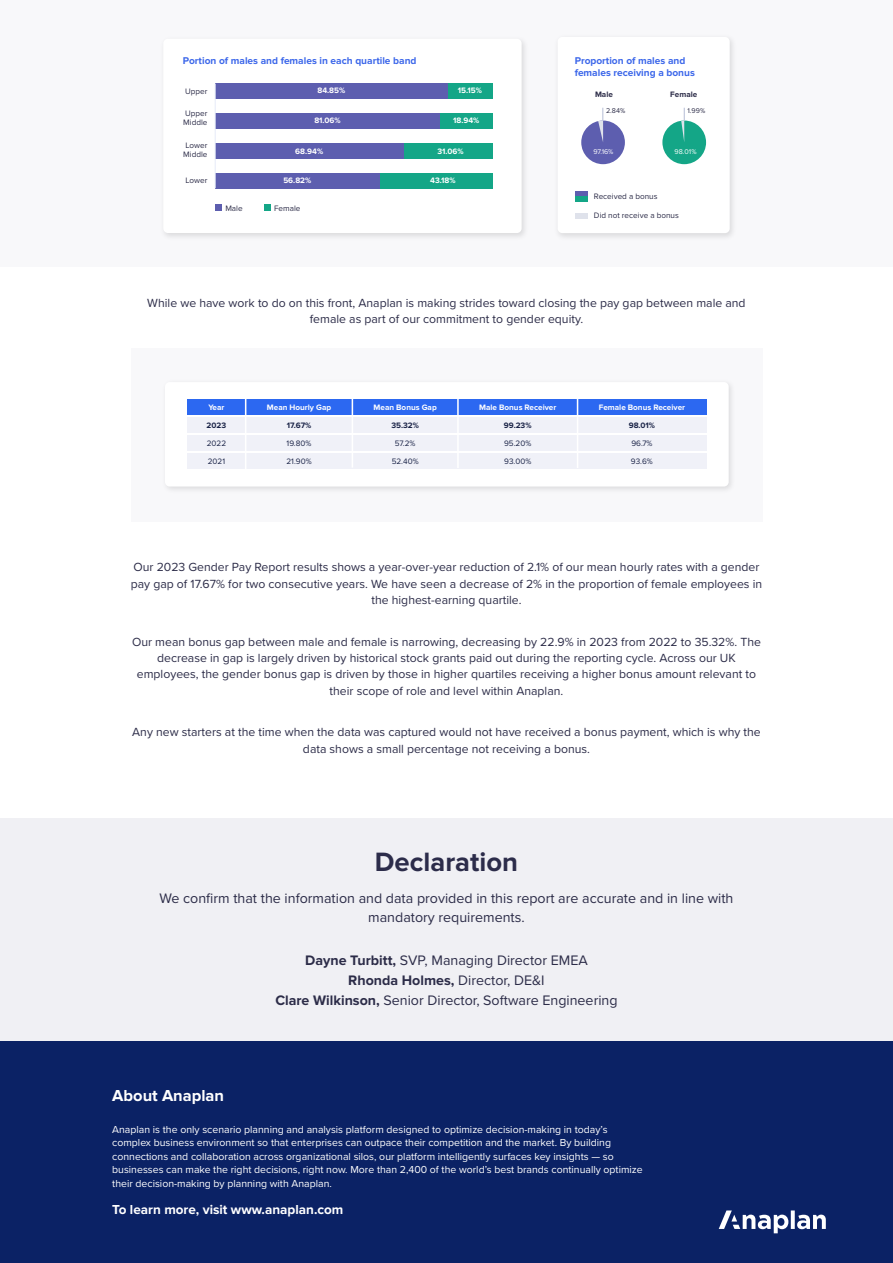
<style>
.page{position:relative;width:893px;height:1263px;background:#fff}
.page>*{position:absolute;margin:0;border:0;box-sizing:border-box;transform-origin:0 0}
.t1{font:700 27.45px "Proxima Nova";color:#2c2c4a}
.t2{font:700 16.5px "Proxima Nova";color:#fff}
.t3{font:14.25px/20.4px "Proxima Nova";color:#2c2c48;text-align:center}
.t4{font:700 13.5px "Proxima Nova";color:#fff}
.t5{font:12.15px/16.4px "Proxima Nova";color:#2c2c48;text-align:center}
.t6{font:10.5px/13.5px "Proxima Nova";color:#fff}
.t7{font:700 10.2px/12.1px "Proxima Nova";color:#3c67ea}
.t8{font:700 8.1px "Proxima Nova";color:#fff}
.t9{font:8.1px/9.1px "Proxima Nova";color:#2c2c48}
.t10{font:8.1px "Proxima Nova";color:#1a2347}
.t11{font:700 8.1px "Proxima Nova";color:#1a2347}
.t12{font:700 8.1px "Proxima Nova";color:#2c2c48}
.t13{font:7.2px "Proxima Nova";color:#fff}
.t14{font:7.2px "Proxima Nova";color:#2c2c48}
.s1{font-weight:700}
</style>
<div class="page">
<div style="left:0;top:818px;width:893px;height:225px;background:#f0f0f4"></div>
<div style="left:0;top:0;width:893px;height:267px;background:#f8f8fa"></div>
<div style="left:558px;top:37px;width:172px;height:196px;background:#fff;border-radius:5px"></div>
<div style="left:581px;top:121px;width:44px;height:43px;background:#5d5eaf;border-radius:50%"></div>
<div style="left:662px;top:121px;width:44px;height:43px;background:#14a687;border-radius:50%"></div>
<div style="left:163px;top:39px;width:359px;height:194px;background:#fff;border-radius:5px"></div>
<div style="left:215px;top:113px;width:278px;height:16px;background:#14a687"></div>
<div style="left:215px;top:113px;width:225px;height:16px;background:#5d5eaf"></div>
<div style="left:215px;top:84px;width:278px;height:15px;background:#14a687"></div>
<div style="left:215px;top:84px;width:233px;height:15px;background:#5d5eaf"></div>
<div style="left:215px;top:143px;width:278px;height:15px;background:#14a687"></div>
<div style="left:215px;top:143px;width:188px;height:15px;background:#5d5eaf"></div>
<div style="left:215px;top:173px;width:278px;height:15px;background:#14a687"></div>
<div style="left:215px;top:173px;width:164px;height:15px;background:#5d5eaf"></div>
<div style="left:215px;top:204px;width:6px;height:7px;background:#5d5eaf"></div>
<div style="left:264px;top:204px;width:6px;height:7px;background:#14a687"></div>
<hr style="left:215px;top:84px;width:1px;height:104px;background:#e6ebf8">
<div style="left:575px;top:191px;width:13px;height:5px;background:#5d5eaf"></div>
<div style="left:575px;top:196px;width:13px;height:6px;background:#14a687"></div>
<div style="left:575px;top:213px;width:13px;height:6px;background:#dfe2eb"></div>
<svg style="left:598px;top:108px;width:6px;height:34px"></svg>
<svg style="left:681px;top:108px;width:4px;height:34px"></svg>
<div style="left:131px;top:348px;width:631px;height:173px;background:#f8f8fa"></div>
<div style="left:165px;top:382px;width:564px;height:104px;background:#fff;border-radius:5px"></div>
<div style="left:187px;top:399px;width:519px;height:15px;background:#2c68f1"></div>
<div style="left:187px;top:417px;width:519px;height:16px;background:#f0f1f8"></div>
<div style="left:187px;top:435px;width:519px;height:16px;background:#f0f1f8"></div>
<div style="left:187px;top:454px;width:519px;height:15px;background:#f0f1f8"></div>
<hr style="left:245px;top:399px;width:1px;height:70px;background:#fff">
<hr style="left:352px;top:397px;width:1px;height:71px;background:#fff">
<hr style="left:457px;top:398px;width:2px;height:70px;background:#fff">
<hr style="left:577px;top:398px;width:1px;height:70px;background:#fff">
<div style="left:0;top:1041px;width:893px;height:222px;background:#0b2265"></div>
<svg style="left:719px;top:1210px;width:107px;height:23px"></svg>
<p class="t7" style="left:183px;top:55px;width:235px">Portion of males and females in each quartile band</p>
<p class="t9" style="left:185px;top:86px;width:24px">Upper</p>
<p class="t9" style="left:183px;top:108px;width:26px">Upper<br>Middle</p>
<p class="t9" style="left:183px;top:140px;width:26px">Lower<br>Middle</p>
<p class="t9" style="left:186px;top:175px;width:23px">Lower</p>
<p class="t8" style="left:317px;top:86px;width:29px">84.85%</p>
<p class="t8" style="left:458px;top:86px;width:26px">15.15%</p>
<p class="t8" style="left:314px;top:116px;width:28px">81.06%</p>
<p class="t8" style="left:453px;top:116px;width:28px">18.94%</p>
<p class="t8" style="left:295px;top:146px;width:29px">68.94%</p>
<p class="t8" style="left:437px;top:146px;width:28px">31.06%</p>
<p class="t8" style="left:283px;top:175px;width:29px">56.82%</p>
<p class="t8" style="left:430px;top:175px;width:27px">43.18%</p>
<p class="t9" style="left:225px;top:203px;width:19px">Male</p>
<p class="t9" style="left:274px;top:203px;width:28px">Female</p>
<p class="t7" style="left:575px;top:55px;width:122px">Proportion of males and females receiving a bonus</p>
<p class="t12" style="left:595px;top:89px;width:19px">Male</p>
<p class="t14" style="left:606px;top:105px;width:21px">2.84%</p>
<p class="t13" style="left:593px;top:147px;width:22px">97.16%</p>
<p class="t12" style="left:670px;top:89px;width:29px">Female</p>
<p class="t14" style="left:687px;top:105px;width:19px">1.99%</p>
<p class="t13" style="left:675px;top:147px;width:23px">98.01%</p>
<p class="t9" style="left:594px;top:192px;width:65px">Received a bonus</p>
<p class="t9" style="left:594px;top:210px;width:86px">Did not receive a bonus</p>
<p class="t5" style="left:147px;top:294px;width:600px">While we have work to do on this front, Anaplan is making strides toward closing the pay gap between male and female as part of our commitment to gender equity.</p>
<p class="t8" style="left:208px;top:402px;width:18px">Year</p>
<p class="t8" style="left:267px;top:402px;width:66px">Mean Hourly Gap</p>
<p class="t8" style="left:374px;top:402px;width:65px">Mean Bonus Gap</p>
<p class="t8" style="left:479px;top:402px;width:79px">Male Bonus Receiver</p>
<p class="t8" style="left:599px;top:402px;width:88px">Female Bonus Receiver</p>
<p class="t11" style="left:207px;top:420px;width:21px">2023</p>
<p class="t10" style="left:207px;top:437px;width:21px">2022</p>
<p class="t10" style="left:208px;top:456px;width:19px">2021</p>
<p class="t11" style="left:287px;top:420px;width:26px">17.67%</p>
<p class="t10" style="left:287px;top:437px;width:26px">19.80%</p>
<p class="t10" style="left:286px;top:456px;width:27px">21.90%</p>
<p class="t11" style="left:504px;top:420px;width:29px">99.23%</p>
<p class="t10" style="left:504px;top:437px;width:29px">95.20%</p>
<p class="t10" style="left:504px;top:456px;width:29px">93.00%</p>
<p class="t11" style="left:391px;top:420px;width:29px">35.32%</p>
<p class="t10" style="left:395px;top:437px;width:22px">57.2%</p>
<p class="t10" style="left:392px;top:456px;width:28px">52.40%</p>
<p class="t11" style="left:629px;top:420px;width:28px">98.01%</p>
<p class="t10" style="left:631px;top:437px;width:23px">96.7%</p>
<p class="t10" style="left:631px;top:456px;width:23px">93.6%</p>
<p class="t5" style="left:131px;top:559px;width:633px">Our 2023 Gender Pay Report results shows a year-over-year reduction of 2.1% of our mean hourly rates with a gender pay gap of 17.67% for two consecutive years. We have seen a decrease of 2% in the proportion of female employees in the highest-earning quartile.</p>
<p class="t5" style="left:132px;top:633px;width:630px">Our mean bonus gap between male and female is narrowing, decreasing by 22.9% in 2023 from 2022 to 35.32%. The decrease in gap is largely driven by historical stock grants paid out during the reporting cycle. Across our UK employees, the gender bonus gap is driven by those in higher quartiles receiving a higher bonus amount relevant to their scope of role and level within Anaplan.</p>
<p class="t5" style="left:132px;top:724px;width:630px">Any new starters at the time when the data was captured would not have received a bonus payment, which is why the data shows a small percentage not receiving a bonus.</p>
<h1 class="t1" style="left:375px;top:845px;width:145px">Declaration</h1>
<p class="t3" style="left:159px;top:888px;width:575px;line-height:19.4px">We confirm that the information and data provided in this report are accurate and in line with mandatory requirements.</p>
<p class="t3" style="left:275px;top:949px;width:344px"><span class="s1">Dayne Turbitt,</span> SVP, Managing Director EMEA<br><span class="s1">Rhonda Holmes,</span> Director, DE&amp;I<br><span class="s1">Clare Wilkinson,</span> Senior Director, Software Engineering</p>
<h2 class="t2" style="left:112px;top:1086px;width:113px">About Anaplan</h2>
<p class="t6" style="left:112px;top:1122px;width:532px">Anaplan is the only scenario planning and analysis platform designed to optimize decision-making in today’s complex business environment so that enterprises can outpace their competition and the market. By building connections and collaboration across organizational silos, our platform intelligently surfaces key insights — so businesses can make the right decisions, right now. More than 2,400 of the world’s best brands continually optimize their decision-making by planning with Anaplan.</p>
<p class="t4" style="left:112px;top:1201px;width:233px">To learn more, visit www.anaplan.com</p>
</div>
